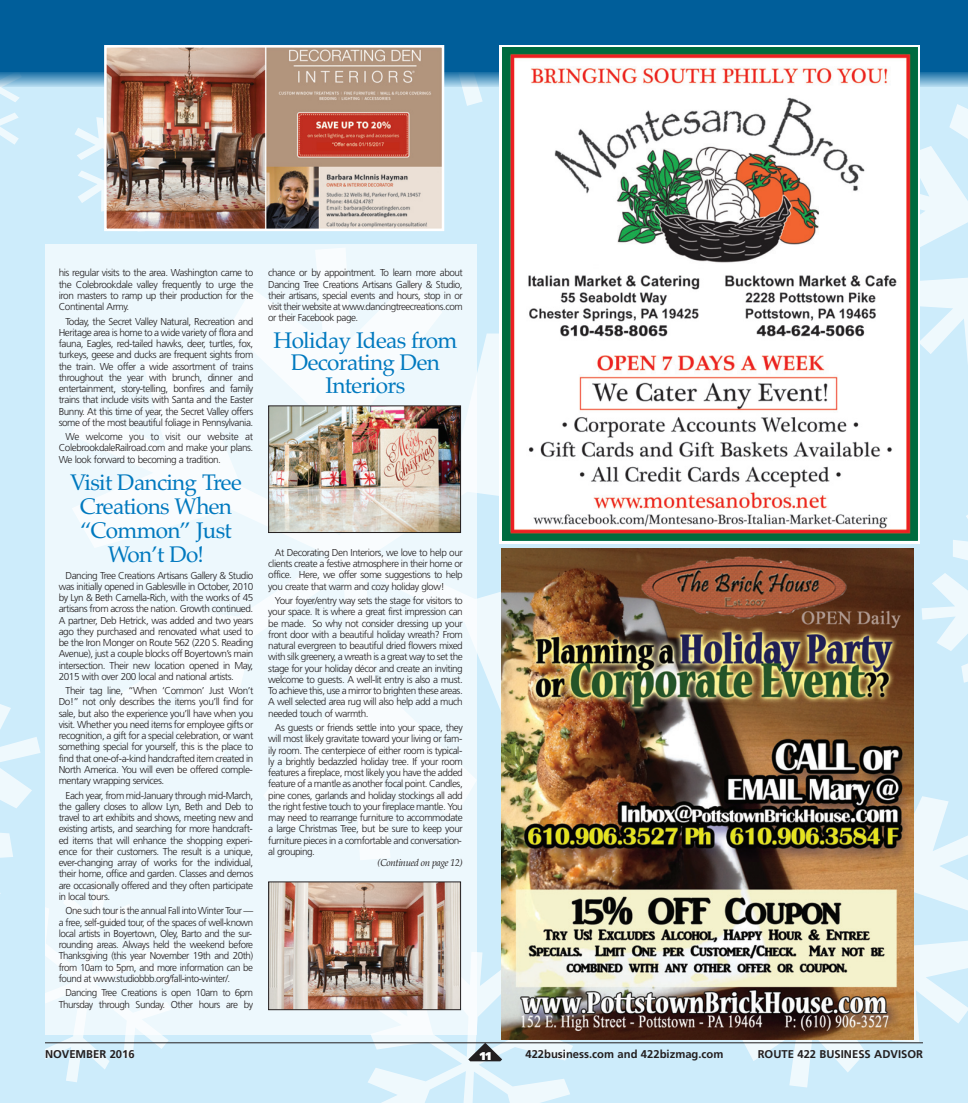
<style>
.page{position:relative;width:968px;height:1103px;background:#fff}
.page>*{position:absolute;margin:0;border:0;box-sizing:border-box;transform-origin:0 0}
.t1{font:22.5px/23.8px "Palatino";letter-spacing:-.03em;color:#0079bf;text-align:center}
.t2{font:700 11.25px "Frutiger";color:#231f20}
.t3{font:900 11.25px "Frutiger";color:#fff}
.t4{font:300 10px/11.2px "Frutiger";letter-spacing:-.045em;color:#231f20;text-align:justify}
.t5{font:italic 10px "Palatino";letter-spacing:-.04em;color:#231f20}
</style>
<div class="page">
<div style="left:0;top:0;width:968px;height:1102px;background:#cdecfb"></div>
<svg style="left:476px;top:281px;width:25px;height:579px"></svg>
<svg style="left:921px;top:515px;width:47px;height:168px"></svg>
<svg style="left:651px;top:728px;width:317px;height:359px"></svg>
<svg style="left:919px;top:87px;width:49px;height:303px"></svg>
<svg style="left:75px;top:117px;width:29px;height:95px"></svg>
<svg style="left:0;top:704px;width:182px;height:378px"></svg>
<svg style="left:0;top:87px;width:19px;height:58px"></svg>
<svg style="left:367px;top:951px;width:206px;height:151px"></svg>
<hr style="left:45px;top:1042px;width:877px;height:1px;background:#231f20">
<svg style="left:0;top:71px;width:968px;height:16px;background:#64a2c8"></svg>
<div style="left:0;top:0;width:968px;height:71px;background:#005e9a"></div>
<img style="left:107px;top:48px;width:334px;height:180px">
<div style="left:104px;top:45px;width:340px;height:186px;border:2px solid #fff"></div>
<svg style="left:499px;top:45px;width:420px;height:499px;background:#d0e4dc"></svg>
<img style="left:502px;top:48px;width:415px;height:493px">
<img style="left:501px;top:548px;width:412px;height:491px">
<div style="left:45px;top:244px;width:431px;height:790px;background:#edf8fd"></div>
<img style="left:270px;top:883px;width:189px;height:125px">
<div style="left:268px;top:881px;width:193px;height:129px;border:1px solid #231f20"></div>
<img style="left:270px;top:407px;width:189px;height:124px">
<div style="left:268px;top:405px;width:193px;height:128px;border:1px solid #231f20"></div>
<p class="t4" style="left:59px;top:268px;width:196px">his regular visits to the area. Washington came to the Colebrookdale valley frequently to urge the iron masters to ramp up their production for the Continental Army.</p>
<p class="t4" style="left:59px;top:316px;width:196px;text-indent:7px">Today, the Secret Valley Natural, Recreation and Heritage area is home to a wide variety of flora and fauna, Eagles, red-tailed hawks, deer, turtles, fox, turkeys, geese and ducks are frequent sights from the train. We offer a wide assortment of trains throughout the year with brunch, dinner and entertainment, story-telling, bonfires and family trains that include visits with Santa and the Easter Bunny. At this time of year, the Secret Valley offers some of the most beautiful foliage in Pennsylvania.</p>
<p class="t4" style="left:59px;top:432px;width:196px;text-indent:7px">We welcome you to visit our website at ColebrookdaleRailroad.com and make your plans.<br>We look forward to becoming a tradition.</p>
<h1 class="t1" style="left:70px;top:470px;width:173px">Visit Dancing Tree<br>Creations When “Common” Just<br>Won’t Do!</h1>
<p class="t4" style="left:59px;top:570px;width:196px;text-indent:7px">Dancing Tree Creations Artisans Gallery &amp; Studio was initially opened in Gablesville in October, 2010 by Lyn &amp; Beth Camella-Rich, with the works of 45 artisans from across the nation. Growth continued.<br>A partner, Deb Hetrick, was added and two years ago they purchased and renovated what used to be the Iron Monger on Route 562 (220 S. Reading Avenue), just a couple blocks off Boyertown’s main intersection. Their new location opened in May, 2015 with over 200 local and national artists.</p>
<p class="t4" style="left:59px;top:686px;width:196px;text-indent:7px">Their tag line, “When ‘Common’ Just Won’t Do!” not only describes the items you’ll find for sale, but also the experience you’ll have when you visit. Whether you need items for employee gifts or recognition, a gift for a special celebration, or want something special for yourself, this is the place to find that one-of-a-kind handcrafted item created in North America. You will even be offered comple&shy;mentary wrapping services.</p>
<p class="t4" style="left:59px;top:790px;width:196px;text-indent:7px">Each year, from mid-January through mid-March, the gallery closes to allow Lyn, Beth and Deb to travel to art exhibits and shows, meeting new and existing artists, and searching for more handcraft&shy;ed items that will enhance the shopping experi&shy;ence for their customers. The result is a unique, ever-changing array of works for the individual, their home, office and garden. Classes and demos are occasionally offered and they often participate in local tours.</p>
<p class="t4" style="left:59px;top:906px;width:196px;text-indent:7px">One such tour is the annual Fall into Winter Tour — a free, self-guided tour, of the spaces of well-known local artists in Boyertown, Oley, Barto and the sur&shy;rounding areas. Always held the weekend before Thanksgiving (this year November 19th and 20th) from 10am to 5pm, and more information can be found at www.studiobbb.org/fall-into-winter/.</p>
<p class="t4" style="left:59px;top:988px;width:196px;text-align:right">Dancing Tree Creations is open 10am to 6pm<br>Thursday through Sunday. Other hours are by</p>
<p class="t4" style="left:268px;top:268px;width:196px">chance or by appointment. To learn more about Dancing Tree Creations Artisans Gallery &amp; Studio, their artisans, special events and hours, stop in or visit their website at www.dancingtreecreations.com or their Facebook page.</p>
<h1 class="t1" style="left:273px;top:329px;width:185px;line-height:22.5px">Holiday Ideas from<br>Decorating Den<br>Interiors</h1>
<p class="t4" style="left:268px;top:547px;width:196px;text-indent:7px">At Decorating Den Interiors, we love to help our clients create a festive atmosphere in their home or office. Here, we offer some suggestions to help you create that warm and cozy holiday glow!</p>
<p class="t4" style="left:268px;top:596px;width:196px;text-indent:7px">Your foyer/entry way sets the stage for visitors to your space. It is where a great first impression can be made. So why not consider dressing up your front door with a beautiful holiday wreath? From natural evergreen to beautiful dried flowers mixed with silk greenery, a wreath is a great way to set the stage for your holiday décor and create an inviting welcome to guests. A well-lit entry is also a must.<br>To achieve this, use a mirror to brighten these areas.<br>A well selected area rug will also help add a much needed touch of warmth.</p>
<p class="t4" style="left:268px;top:722px;width:196px;text-indent:7px">As guests or friends settle into your space, they will most likely gravitate toward your living or fam&shy;ily room. The centerpiece of either room is typical&shy;ly a brightly bedazzled holiday tree. If your room features a fireplace, most likely you have the added feature of a mantle as another focal point. Candles, pine cones, garlands and holiday stockings all add the right festive touch to your fireplace mantle. You may need to rearrange furniture to accommodate a large Christmas Tree, but be sure to keep your furniture pieces in a comfortable and conversation&shy;al grouping.</p>
<p class="t5" style="left:377px;top:856px;width:87px">(Continued on page 12)</p>
<p class="t2" style="left:45px;top:1049px;width:91px">NOVEMBER 2016</p>
<p class="t3" style="left:480px;top:1051px;width:13px">11</p>
<p class="t2" style="left:525px;top:1049px;width:199px">422business.com and 422bizmag.com</p>
<p class="t2" style="left:757px;top:1049px;width:167px">ROUTE 422 BUSINESS ADVISOR</p>
</div>
